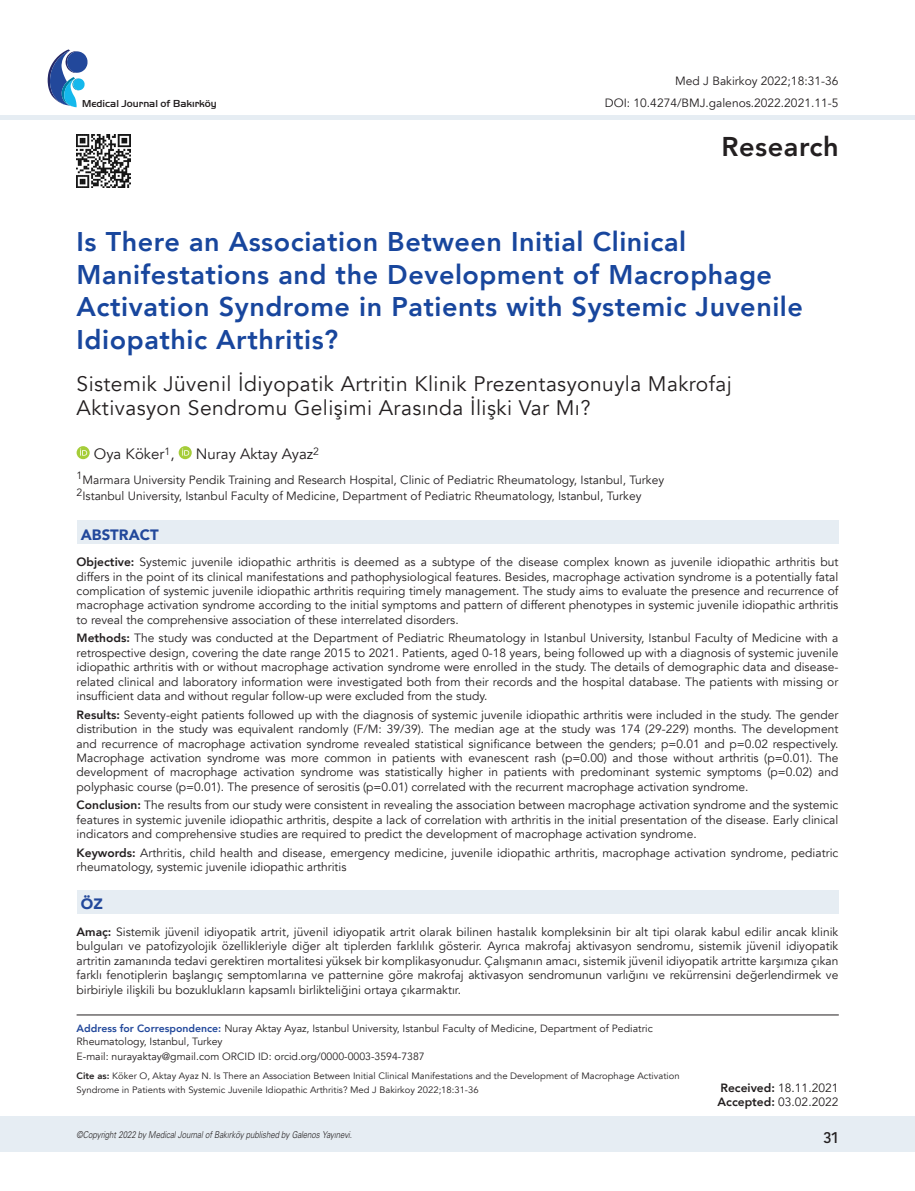
<style>
.page{position:relative;width:915px;height:1191px;background:#fff}
.page>*{position:absolute;margin:0;border:0;box-sizing:border-box;transform-origin:0 0}
.t1{font:800 27.15px "Avenir";letter-spacing:.02em;color:#231f20}
.BAŞLIK_BÜYÜK{font:800 27px/32.4px "Avenir";letter-spacing:.02em;color:#18469d}
.ANA_BAŞLIK_2{font:21px/24px "Avenir";letter-spacing:.02em;color:#231f20}
.t2{font:500 16.5px "Kohinoor Devanagari";color:#231f20}
.YAZAR{font:15px "Avenir";color:#231f20}
.başlık_iç{font:900 15px "Avenir";color:#22489b}
.ÖZET{font:12px/14.4px "Avenir";color:#231f20;text-align:justify}
.KURUM{font:12px "Avenir";color:#231f20}
.sayfa_no{font:12px "Avenir";color:#231f20}
.t3{font:10.5px/12.8px "Avenir";color:#231f20}
.t4{font:500 10.5px "Handel Got D";color:#231f20}
.t5{font:9.45px "Univers Light Ita Tr";letter-spacing:-.005em;color:#231f20;scale:.83 1}
.t6{font:9.3px/13.5px "Avenir";color:#231f20}
.s1{font-weight:800}
.s2{font-weight:800;color:#22489b}
</style>
<div class="page">
<div style="left:0;top:1116px;width:914px;height:35px;background:#e6edf3"></div>
<hr style="left:0;top:115px;width:914px;height:4px;background:#e6edf3">
<svg style="left:48px;top:49px;width:40px;height:58px"></svg>
<img style="left:77px;top:134px;width:53px;height:54px">
<svg style="left:77px;top:446px;width:13px;height:13px"></svg>
<svg style="left:80px;top:448px;width:7px;height:7px"></svg>
<svg style="left:179px;top:446px;width:13px;height:13px"></svg>
<svg style="left:182px;top:448px;width:7px;height:7px"></svg>
<div style="left:77px;top:520px;width:761px;height:24px;background:#e6edf3"></div>
<div style="left:77px;top:890px;width:761px;height:23px;background:#e6edf3"></div>
<hr style="left:77px;top:1014px;width:761px;height:1px;background:#231f20">
<p class="t4" style="left:82px;top:98px;width:136px">Medical Journal of Bakırköy</p>
<p class="sayfa_no" style="left:675px;top:74px;width:164px">Med J Bakirkoy 2022;18:31-36</p>
<p class="ÖZET" style="left:604px;top:96px;width:235px">DOI: 10.4274/BMJ.galenos.2022.2021.11-5</p>
<h1 class="t1" style="left:721px;top:126px;width:119px">Research</h1>
<p class="BAŞLIK_BÜYÜK" style="left:77px;top:226px;width:727px">Is There an Association Between Initial Clinical Manifestations and the Development of Macrophage Activation Syndrome in Patients with Systemic Juvenile Idiopathic Arthritis?</p>
<p class="ANA_BAŞLIK_2" style="left:77px;top:372px;width:656px">Sistemik Jüvenil İdiyopatik Artritin Klinik Prezentasyonuyla Makrofaj<br>Aktivasyon Sendromu Gelişimi Arasında İlişki Var Mı?</p>
<p class="YAZAR" style="left:94px;top:445px;width:82px">Oya Köker<sup>1</sup>,</p>
<p class="YAZAR" style="left:196px;top:445px;width:125px">Nuray Aktay Ayaz<sup>2</sup></p>
<p class="KURUM" style="left:77px;top:472px;width:589px"><sup>1</sup>Marmara University Pendik Training and Research Hospital, Clinic of Pediatric Rheumatology, Istanbul, Turkey</p>
<p class="KURUM" style="left:77px;top:489px;width:566px"><sup>2</sup>Istanbul University, Istanbul Faculty of Medicine, Department of Pediatric Rheumatology, Istanbul, Turkey</p>
<p class="başlık_iç" style="left:81px;top:521px;width:79px">ABSTRACT</p>
<p class="ÖZET" style="left:77px;top:555px;width:763px"><span class="s1">Objective:</span> Systemic juvenile idiopathic arthritis is deemed as a subtype of the disease complex known as juvenile idiopathic arthritis but differs in the point of its clinical manifestations and pathophysiological features. Besides, macrophage activation syndrome is a potentially fatal complication of systemic juvenile idiopathic arthritis requiring timely management. The study aims to evaluate the presence and recurrence of macrophage activation syndrome according to the initial symptoms and pattern of different phenotypes in systemic juvenile idiopathic arthritis to reveal the comprehensive association of these interrelated disorders.</p>
<p class="ÖZET" style="left:77px;top:631px;width:763px"><span class="s1">Methods:</span> The study was conducted at the Department of Pediatric Rheumatology in Istanbul University, Istanbul Faculty of Medicine with a retrospective design, covering the date range 2015 to 2021. Patients, aged 0-18 years, being followed up with a diagnosis of systemic juvenile idiopathic arthritis with or without macrophage activation syndrome were enrolled in the study. The details of demographic data and disease&shy;related clinical and laboratory information were investigated both from their records and the hospital database. The patients with missing or insufficient data and without regular follow-up were excluded from the study.</p>
<p class="ÖZET" style="left:77px;top:707px;width:763px"><span class="s1">Results:</span> Seventy-eight patients followed up with the diagnosis of systemic juvenile idiopathic arthritis were included in the study. The gender distribution in the study was equivalent randomly (F/M: 39/39). The median age at the study was 174 (29-229) months. The development and recurrence of macrophage activation syndrome revealed statistical significance between the genders; p=0.01 and p=0.02 respectively.<br>Macrophage activation syndrome was more common in patients with evanescent rash (p=0.00) and those without arthritis (p=0.01). The development of macrophage activation syndrome was statistically higher in patients with predominant systemic symptoms (p=0.02) and polyphasic course (p=0.01). The presence of serositis (p=0.01) correlated with the recurrent macrophage activation syndrome.</p>
<p class="ÖZET" style="left:77px;top:798px;width:763px"><span class="s1">Conclusion:</span> The results from our study were consistent in revealing the association between macrophage activation syndrome and the systemic features in systemic juvenile idiopathic arthritis, despite a lack of correlation with arthritis in the initial presentation of the disease. Early clinical indicators and comprehensive studies are required to predict the development of macrophage activation syndrome.</p>
<p class="ÖZET" style="left:77px;top:845px;width:763px"><span class="s1">Keywords:</span> Arthritis, child health and disease, emergency medicine, juvenile idiopathic arthritis, macrophage activation syndrome, pediatric rheumatology, systemic juvenile idiopathic arthritis</p>
<p class="başlık_iç" style="left:81px;top:891px;width:23px">ÖZ</p>
<p class="ÖZET" style="left:77px;top:925px;width:763px"><span class="s1">Amaç:</span> Sistemik jüvenil idiyopatik artrit, jüvenil idiyopatik artrit olarak bilinen hastalık kompleksinin bir alt tipi olarak kabul edilir ancak klinik bulguları ve patofizyolojik özellikleriyle diğer alt tiplerden farklılık gösterir. Ayrıca makrofaj aktivasyon sendromu, sistemik jüvenil idiyopatik artritin zamanında tedavi gerektiren mortalitesi yüksek bir komplikasyonudur. Çalışmanın amacı, sistemik jüvenil idiyopatik artritte karşımıza çıkan farklı fenotiplerin başlangıç semptomlarına ve patternine göre makrofaj aktivasyon sendromunun varlığını ve rekürrensini değerlendirmek ve birbiriyle ilişkili bu bozuklukların kapsamlı birlikteliğini ortaya çıkarmaktır.</p>
<p class="t3" style="left:77px;top:1022px;width:577px"><span class="s2">Address for Correspondence:</span> Nuray Aktay Ayaz, Istanbul University, Istanbul Faculty of Medicine, Department of Pediatric<br>Rheumatology, Istanbul, Turkey</p>
<p class="t3" style="left:77px;top:1050px;width:349px">E-mail: nurayaktay@gmail.com ORCID ID: orcid.org/0000-0003-3594-7387</p>
<p class="t6" style="left:77px;top:1069px;width:604px"><span class="s1">Cite as:</span> Köker O, Aktay Ayaz N. Is There an Association Between Initial Clinical Manifestations and the Development of Macrophage Activation<br>Syndrome in Patients with Systemic Juvenile Idiopathic Arthritis? Med J Bakirkoy 2022;18:31-36</p>
<p class="ÖZET" style="left:720px;top:1080px;width:119px"><span class="s1">Received:</span> 18.11.2021</p>
<p class="ÖZET" style="left:717px;top:1095px;width:122px"><span class="s1">Accepted:</span> 03.02.2022</p>
<p class="t5" style="left:77px;top:1128px;width:333px">©Copyright 2022 by Medical Journal of Bakırköy published by Galenos Yayınevi.</p>
<h3 class="t2" style="left:823px;top:1127px;width:17px">31</h3>
</div>
